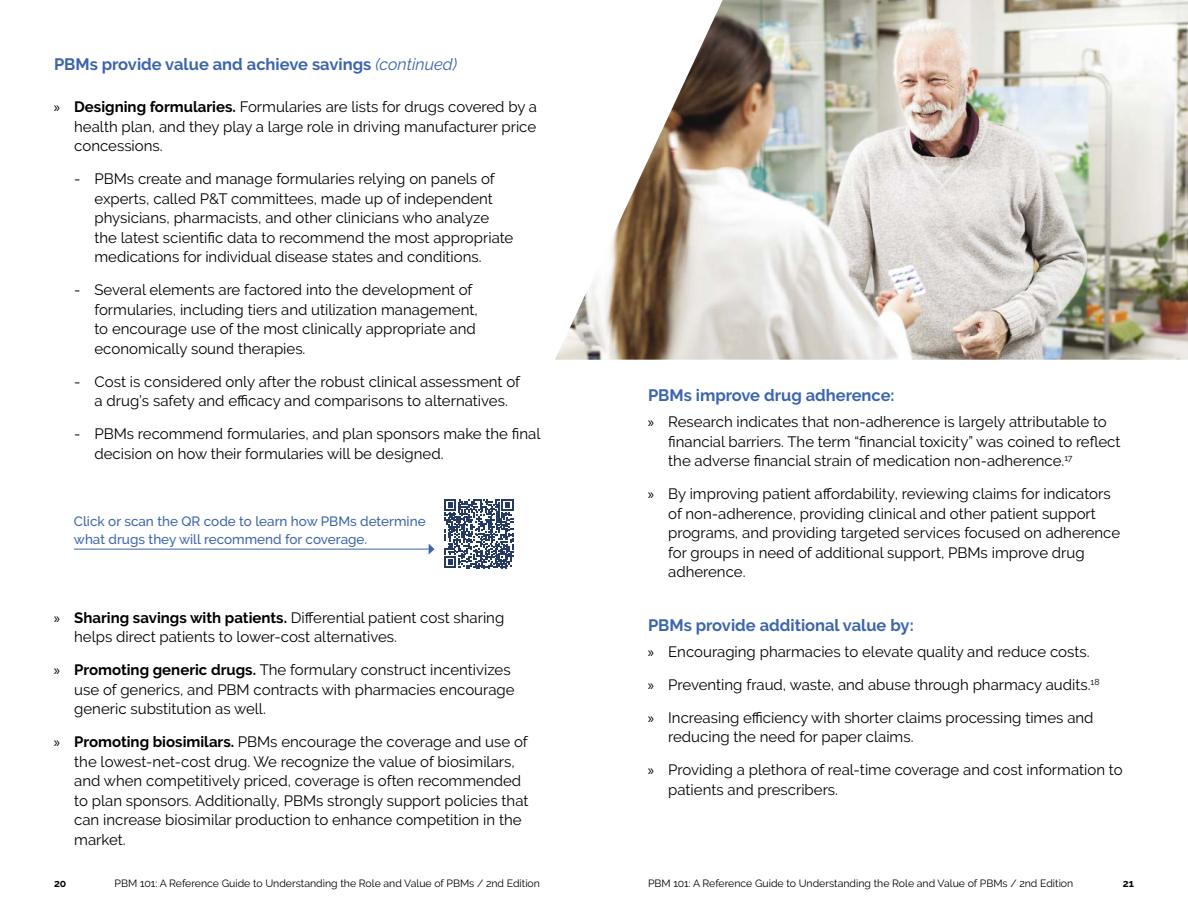
<style>
.page{position:relative;width:1188px;height:918px;background:#fff}
.page>*{position:absolute;margin:0;border:0;box-sizing:border-box;transform-origin:0 0}
.t1{font:700 16.5px "Raleway";color:#3c65ac}
.t2{font:15px/19.5px "Raleway";color:#000}
.t3{font:500 13.5px/18px "Raleway";color:#3c65ac}
.t4{font:10.5px "Raleway";color:#000}
.t5{font:700 10.5px "Raleway";color:#000}
.s1{font-weight:400;font-style:italic}
.s2{font-family:"Myriad Pro"}
.s3{font-weight:700}
</style>
<div class="page">
<img style="left:555px;top:0;width:633px;height:360px">
<svg style="left:445px;top:499px;width:68px;height:69px"></svg>
<hr style="left:74px;top:549px;width:355px;height:1px;background:#3c65ac">
<svg style="left:429px;top:544px;width:6px;height:10px"></svg>
<p class="t1" style="left:54px;top:54px;width:405px">PBMs provide value and achieve savings <span class="s1">(continued)</span></p>
<p class="t2" style="left:74px;top:97px;width:464px;text-align:justify;text-indent:-20px"><span class="s2">»</span> <span class="s3">Designing formularies.</span> Formularies are lists for drugs covered by a health plan, and they play a large role in driving manufacturer price concessions.</p>
<p class="t2" style="left:94px;top:169px;width:420px;text-indent:-20px">- PBMs create and manage formularies relying on panels of experts, called P&amp;T committees, made up of independent physicians, pharmacists, and other clinicians who analyze the latest scientific data to recommend the most appropriate medications for individual disease states and conditions.</p>
<p class="t2" style="left:94px;top:280px;width:385px;text-indent:-20px">- Several elements are factored into the development of formularies, including tiers and utilization management, to encourage use of the most clinically appropriate and economically sound therapies.</p>
<p class="t2" style="left:74px;top:372px;width:447px;text-align:center">- Cost is considered only after the robust clinical assessment of a drug’s safety and efficacy and comparisons to alternatives.</p>
<p class="t2" style="left:94px;top:424px;width:447px;text-indent:-20px">- PBMs recommend formularies, and plan sponsors make the final decision on how their formularies will be designed.</p>
<p class="t3" style="left:74px;top:512px;width:353px">Click or scan the QR code to learn how PBMs determine what drugs they will recommend for coverage.</p>
<p class="t2" style="left:74px;top:608px;width:432px;text-indent:-20px"><span class="s2">»</span> <span class="s3">Sharing savings with patients.</span> Differential patient cost sharing helps direct patients to lower-cost alternatives.</p>
<p class="t2" style="left:74px;top:660px;width:442px;text-indent:-20px"><span class="s2">»</span> <span class="s3">Promoting generic drugs.</span> The formulary construct incentivizes use of generics, and PBM contracts with pharmacies encourage generic substitution as well.</p>
<p class="t2" style="left:74px;top:732px;width:456px;text-indent:-20px"><span class="s2">»</span> <span class="s3">Promoting biosimilars.</span> PBMs encourage the coverage and use of the lowest-net-cost drug. We recognize the value of biosimilars, and when competitively priced, coverage is often recommended to plan sponsors. Additionally, PBMs strongly support policies that can increase biosimilar production to enhance competition in the market.</p>
<p class="t1" style="left:648px;top:386px;width:248px">PBMs improve drug adherence:</p>
<p class="t2" style="left:668px;top:412px;width:454px;text-indent:-20px"><span class="s2">»</span> Research indicates that non-adherence is largely attributable to financial barriers. The term “financial toxicity” was coined to reflect the adverse financial strain of medication non-adherence.<sup>17</sup></p>
<p class="t2" style="left:668px;top:484px;width:453px;text-indent:-20px"><span class="s2">»</span> By improving patient affordability, reviewing claims for indicators of non-adherence, providing clinical and other patient support programs, and providing targeted services focused on adherence for groups in need of additional support, PBMs improve drug adherence.</p>
<p class="t1" style="left:648px;top:615px;width:267px">PBMs provide additional value by:</p>
<p class="t2" style="left:648px;top:642px;width:443px"><span class="s2">»</span> Encouraging pharmacies to elevate quality and reduce costs.</p>
<p class="t2" style="left:648px;top:675px;width:453px"><span class="s2">»</span> Preventing fraud, waste, and abuse through pharmacy audits.<sup>18</sup></p>
<p class="t2" style="left:668px;top:708px;width:427px;text-indent:-20px"><span class="s2">»</span> Increasing efficiency with shorter claims processing times and reducing the need for paper claims.</p>
<p class="t2" style="left:668px;top:760px;width:456px;text-indent:-20px"><span class="s2">»</span> Providing a plethora of real-time coverage and cost information to patients and prescribers.</p>
<p class="t5" style="left:54px;top:878px;width:14px">20</p>
<p class="t4" style="left:115px;top:878px;width:427px">PBM 101: A Reference Guide to Understanding the Role and Value of PBMs / 2nd Edition</p>
<p class="t4" style="left:648px;top:878px;width:427px">PBM 101: A Reference Guide to Understanding the Role and Value of PBMs / 2nd Edition</p>
<p class="t5" style="left:1123px;top:878px;width:13px">21</p>
</div>
